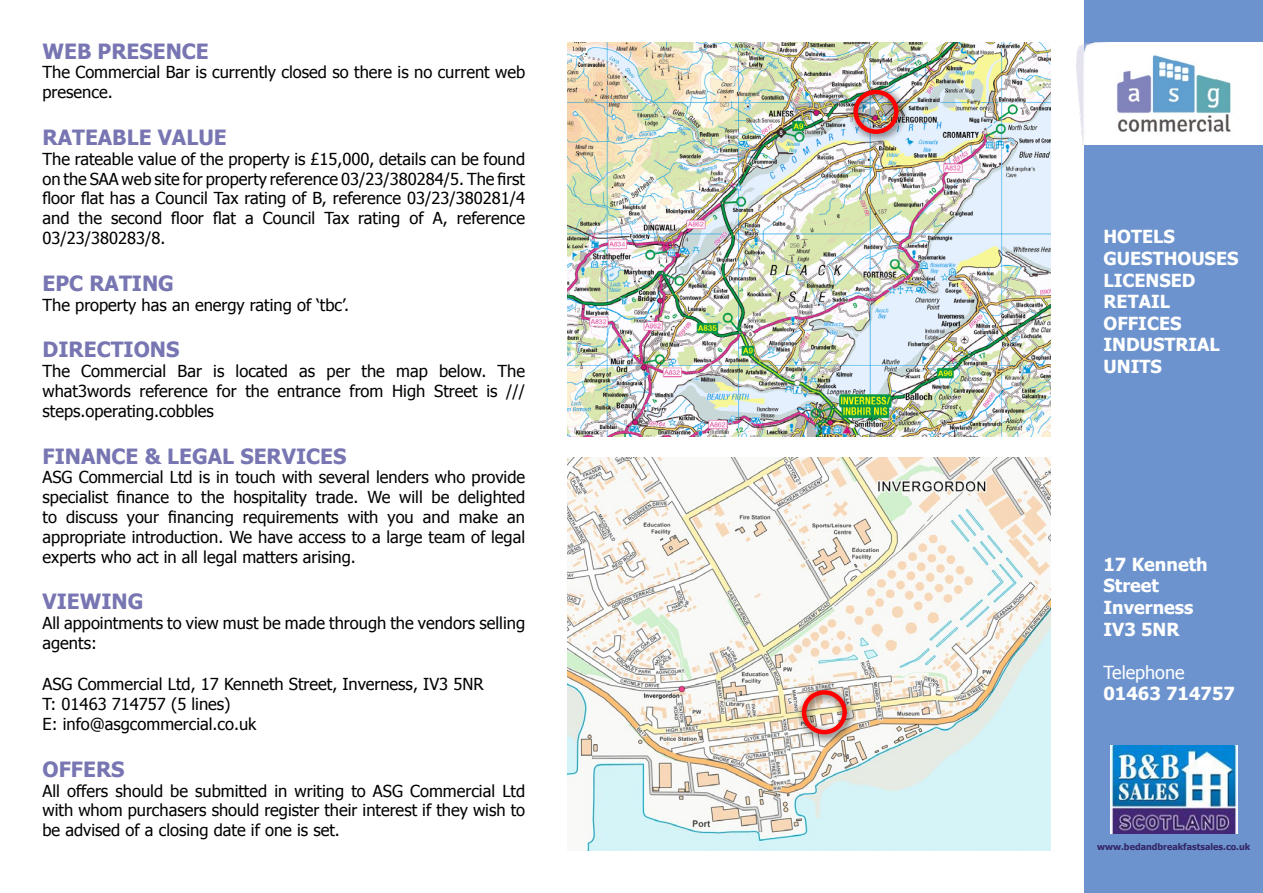
<style>
.page{position:relative;width:1263px;height:893px;background:#fff}
.page>*{position:absolute;margin:0;border:0;box-sizing:border-box;transform-origin:0 0}
.t1{font:700 21px "Tahoma";color:#7876b2}
.t2{font:700 18px/21.6px "Tahoma";color:#fff}
.t3{font:18px "Tahoma";color:#fff}
.t4{font:16.5px/19.8px "Tahoma";color:#000;text-align:justify}
.t5{font:700 9px "Tahoma";color:#342667}
</style>
<div class="page">
<div style="left:1084px;top:0;width:179px;height:893px;background:#6c93cd"></div>
<img style="left:1077px;top:43px;width:186px;height:102px">
<img style="left:1110px;top:746px;width:127px;height:88px">
<img style="left:568px;top:458px;width:482px;height:392px">
<img style="left:568px;top:43px;width:482px;height:393px">
<div style="left:848px;top:84px;width:60px;height:60px;background:#000;opacity:.75"></div>
<div style="left:853px;top:90px;width:45px;height:44px;border:4px solid #f00;border-radius:50%"></div>
<div style="left:796px;top:685px;width:61px;height:59px;background:#000;opacity:.75"></div>
<div style="left:802px;top:690px;width:45px;height:44px;border:4px solid #f00;border-radius:50%"></div>
<p class="t1" style="left:43px;top:36px;width:168px">WEB PRESENCE</p>
<p class="t4" style="left:43px;top:62px;width:484px">The Commercial Bar is currently closed so there is no current web presence.</p>
<p class="t1" style="left:43px;top:123px;width:186px">RATEABLE VALUE</p>
<p class="t4" style="left:43px;top:148px;width:484px">The rateable value of the property is £15,000, details can be found on the SAA web site for property reference 03/23/380284/5. The first floor flat has a Council Tax rating of B, reference 03/23/380281/4 and the second floor flat a Council Tax rating of A, reference 03/23/380283/8.</p>
<p class="t1" style="left:43px;top:268px;width:133px">EPC RATING</p>
<p class="t4" style="left:43px;top:294px;width:308px">The property has an energy rating of ‘tbc’.</p>
<p class="t1" style="left:43px;top:335px;width:138px">DIRECTIONS</p>
<p class="t4" style="left:43px;top:361px;width:484px">The Commercial Bar is located as per the map below. The what3words reference for the entrance from High Street is /// steps.operating.cobbles</p>
<p class="t1" style="left:43px;top:441px;width:305px">FINANCE &amp; LEGAL SERVICES</p>
<p class="t4" style="left:43px;top:467px;width:484px">ASG Commercial Ltd is in touch with several lenders who provide specialist finance to the hospitality trade. We will be delighted to discuss your financing requirements with you and make an appropriate introduction. We have access to a large team of legal experts who act in all legal matters arising.</p>
<p class="t1" style="left:43px;top:587px;width:102px">VIEWING</p>
<p class="t4" style="left:43px;top:613px;width:484px">All appointments to view must be made through the vendors selling agents:</p>
<p class="t4" style="left:43px;top:674px;width:443px;text-align:left">ASG Commercial Ltd, 17 Kenneth Street, Inverness, IV3 5NR<br>T: 01463 714757 (5 lines)<br>E: info@asgcommercial.co.uk</p>
<p class="t1" style="left:43px;top:754px;width:84px">OFFERS</p>
<p class="t4" style="left:43px;top:780px;width:484px">All offers should be submitted in writing to ASG Commercial Ltd with whom purchasers should register their interest if they wish to be advised of a closing date if one is set.</p>
<p class="t2" style="left:1103px;top:225px;width:136px">HOTELS<br>GUESTHOUSES<br>LICENSED<br>RETAIL<br>OFFICES<br>INDUSTRIAL<br>UNITS</p>
<p class="t2" style="left:1103px;top:552px;width:106px">17 Kenneth<br>Street<br>Inverness<br>IV3 5NR</p>
<p class="t3" style="left:1103px;top:660px;width:83px">Telephone</p>
<p class="t2" style="left:1103px;top:682px;width:133px">01463 714757</p>
<p class="t5" style="left:1097px;top:841px;width:155px">www.bedandbreakfastsales.co.uk</p>
</div>
